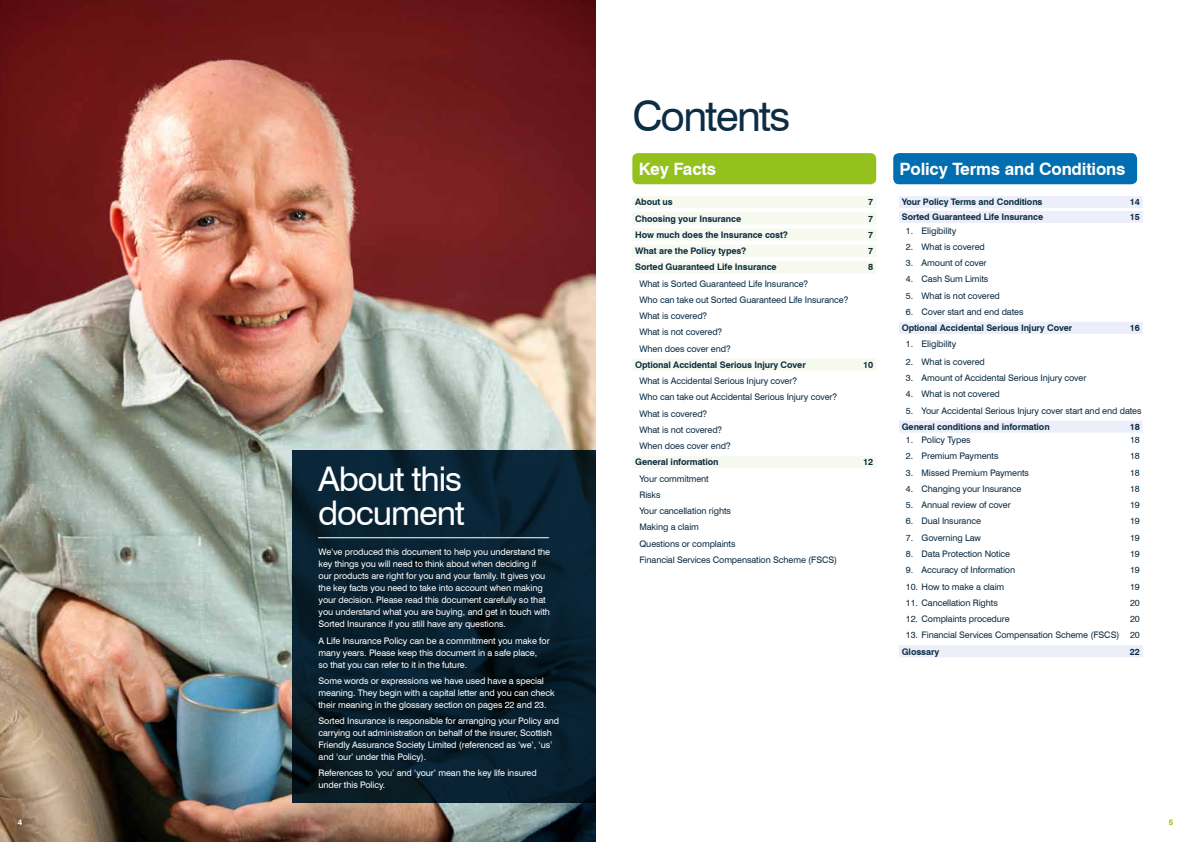
<style>
.page{position:relative;width:1191px;height:842px;background:#fff}
.page>*{position:absolute;margin:0;border:0;box-sizing:border-box;transform-origin:0 0}
.t1{font:42px "Swiss 721 BTWGL4";letter-spacing:-.04em;color:#0d2d44}
.t2{font:34px/34px "Swiss 721 BTWGL4";letter-spacing:-.03em;color:#fff}
.t3{font:700 17px "Swiss 721 BTWGL4";letter-spacing:-.01em;color:#fff}
.t4{font:9px/16.3px "Swiss 721 BTWGL4";letter-spacing:-.01em;color:#0d2d44}
.t5{font:9px/12px "Swiss 721 BTWGL4";letter-spacing:-.01em;color:#fff}
.t6{font:700 9px "Swiss 721 BTWGL4";letter-spacing:-.01em;color:#0d2d44}
.t7{font:700 8px "Swiss 721 BTWGL4";color:#fff}
.t8{font:700 8px "Swiss 721 BTWGL4";color:#95c11f}
</style>
<div class="page">
<img style="left:0;top:0;width:595px;height:842px">
<div style="left:899px;top:196px;width:243px;height:12px;background:#eceff9"></div>
<div style="left:899px;top:211px;width:243px;height:12px;background:#eceff9"></div>
<div style="left:899px;top:322px;width:243px;height:12px;background:#eceff9"></div>
<div style="left:899px;top:421px;width:243px;height:12px;background:#eceff9"></div>
<div style="left:899px;top:645px;width:243px;height:12px;background:#eceff9"></div>
<svg style="left:292px;top:451px;width:304px;height:352px;background:#08202e"></svg>
<hr style="left:318px;top:537px;width:231px;height:1px;background:#fff">
<div style="left:632px;top:196px;width:244px;height:12px;background:#f6f9ed"></div>
<div style="left:632px;top:212px;width:244px;height:12px;background:#f6f9ed"></div>
<div style="left:632px;top:229px;width:244px;height:12px;background:#f6f9ed"></div>
<div style="left:632px;top:245px;width:244px;height:12px;background:#f6f9ed"></div>
<div style="left:632px;top:261px;width:244px;height:12px;background:#f6f9ed"></div>
<div style="left:632px;top:359px;width:244px;height:12px;background:#f6f9ed"></div>
<div style="left:632px;top:456px;width:244px;height:12px;background:#f6f9ed"></div>
<div style="left:632px;top:153px;width:244px;height:31px;background:#95c11f;border-radius:6px"></div>
<div style="left:893px;top:153px;width:244px;height:31px;background:#006eb1;border-radius:6px"></div>
<h2 class="t2" style="left:318px;top:461px;width:148px">About this document</h2>
<p class="t5" style="left:318px;top:546px;width:233px">We’ve produced this document to help you understand the key things you will need to think about when deciding if our products are right for you and your family. It gives you the key facts you need to take into account when making your decision. Please read this document carefully so that you understand what you are buying, and get in touch with Sorted Insurance if you still have any questions.</p>
<p class="t5" style="left:318px;top:634px;width:233px">A Life Insurance Policy can be a commitment you make for many years. Please keep this document in a safe place,<br>so that you can refer to it in the future.</p>
<p class="t5" style="left:318px;top:674px;width:238px">Some words or expressions we have used have a special meaning. They begin with a capital letter and you can check their meaning in the glossary section on pages 22 and 23.</p>
<p class="t5" style="left:318px;top:715px;width:242px">Sorted Insurance is responsible for arranging your Policy and carrying out administration on behalf of the insurer, Scottish Friendly Assurance Society Limited (referenced as ‘we’, ‘us’ and ‘our’ under this Policy).</p>
<p class="t5" style="left:318px;top:767px;width:220px">References to ‘you’ and ‘your’ mean the key life insured under this Policy.</p>
<h1 class="t1" style="left:632px;top:87px;width:159px">Contents</h1>
<h3 class="t3" style="left:638px;top:157px;width:79px">Key Facts</h3>
<h3 class="t3" style="left:899px;top:157px;width:227px">Policy Terms and Conditions</h3>
<p class="t6" style="left:635px;top:196px;width:39px">About us</p>
<p class="t6" style="left:868px;top:196px;width:7px">7</p>
<p class="t6" style="left:635px;top:212px;width:107px">Choosing your Insurance</p>
<p class="t6" style="left:868px;top:212px;width:7px">7</p>
<p class="t6" style="left:635px;top:228px;width:154px">How much does the Insurance cost?</p>
<p class="t6" style="left:868px;top:228px;width:7px">7</p>
<p class="t6" style="left:635px;top:245px;width:113px">What are the Policy types?</p>
<p class="t6" style="left:868px;top:245px;width:7px">7</p>
<p class="t6" style="left:635px;top:261px;width:143px">Sorted Guaranteed Life Insurance</p>
<p class="t6" style="left:868px;top:261px;width:7px">8</p>
<p class="t4" style="left:639px;top:275px;width:210px">What is Sorted Guaranteed Life Insurance?<br>Who can take out Sorted Guaranteed Life Insurance?<br>What is covered?<br>What is not covered?<br>When does cover end?</p>
<p class="t6" style="left:635px;top:358px;width:172px">Optional Accidental Serious Injury Cover</p>
<p class="t6" style="left:863px;top:358px;width:12px">10</p>
<p class="t4" style="left:639px;top:372px;width:199px">What is Accidental Serious Injury cover?<br>Who can take out Accidental Serious Injury cover?<br>What is covered?<br>What is not covered?<br>When does cover end?</p>
<p class="t6" style="left:635px;top:456px;width:85px">General information</p>
<p class="t6" style="left:863px;top:456px;width:12px">12</p>
<p class="t4" style="left:639px;top:470px;width:199px">Your commitment<br>Risks<br>Your cancellation rights<br>Making a claim<br>Questions or complaints<br>Financial Services Compensation Scheme (FSCS)</p>
<p class="t6" style="left:901px;top:196px;width:142px">Your Policy Terms and Conditions</p>
<p class="t6" style="left:1129px;top:196px;width:12px">14</p>
<p class="t6" style="left:901px;top:211px;width:143px">Sorted Guaranteed Life Insurance</p>
<p class="t6" style="left:1129px;top:211px;width:12px">15</p>
<p class="t4" style="left:906px;top:222px;width:52px">1. Eligibility</p>
<p class="t4" style="left:906px;top:238px;width:80px">2. What is covered</p>
<p class="t4" style="left:906px;top:254px;width:82px">3. Amount of cover</p>
<p class="t4" style="left:906px;top:271px;width:84px">4. Cash Sum Limits</p>
<p class="t4" style="left:906px;top:287px;width:95px">5. What is not covered</p>
<p class="t4" style="left:906px;top:303px;width:119px">6. Cover start and end dates</p>
<p class="t6" style="left:901px;top:322px;width:172px">Optional Accidental Serious Injury Cover</p>
<p class="t6" style="left:1129px;top:322px;width:12px">16</p>
<p class="t4" style="left:906px;top:335px;width:52px">1. Eligibility</p>
<p class="t4" style="left:906px;top:353px;width:80px">2. What is covered</p>
<p class="t4" style="left:906px;top:369px;width:182px">3. Amount of Accidental Serious Injury cover</p>
<p class="t4" style="left:906px;top:386px;width:95px">4. What is not covered</p>
<p class="t4" style="left:906px;top:402px;width:237px">5. Your Accidental Serious Injury cover start and end dates</p>
<p class="t6" style="left:901px;top:420px;width:149px">General conditions and information</p>
<p class="t6" style="left:1129px;top:420px;width:12px">18</p>
<p class="t4" style="left:906px;top:431px;width:66px">1. Policy Types</p>
<p class="t4" style="left:1130px;top:431px;width:11px">18</p>
<p class="t4" style="left:906px;top:448px;width:94px">2. Premium Payments</p>
<p class="t4" style="left:1130px;top:448px;width:11px">18</p>
<p class="t4" style="left:906px;top:464px;width:125px">3. Missed Premium Payments</p>
<p class="t4" style="left:1130px;top:464px;width:11px">18</p>
<p class="t4" style="left:906px;top:480px;width:117px">4. Changing your Insurance</p>
<p class="t4" style="left:1130px;top:480px;width:11px">18</p>
<p class="t4" style="left:906px;top:496px;width:106px">5. Annual review of cover</p>
<p class="t4" style="left:1130px;top:496px;width:11px">19</p>
<p class="t4" style="left:906px;top:513px;width:77px">6. Dual Insurance</p>
<p class="t4" style="left:1130px;top:513px;width:11px">19</p>
<p class="t4" style="left:906px;top:529px;width:77px">7. Governing Law</p>
<p class="t4" style="left:1130px;top:529px;width:11px">19</p>
<p class="t4" style="left:906px;top:545px;width:106px">8. Data Protection Notice</p>
<p class="t4" style="left:1130px;top:545px;width:11px">19</p>
<p class="t4" style="left:906px;top:561px;width:111px">9. Accuracy of Information</p>
<p class="t4" style="left:1130px;top:561px;width:11px">19</p>
<p class="t4" style="left:906px;top:578px;width:100px">10. How to make a claim</p>
<p class="t4" style="left:1130px;top:578px;width:11px">19</p>
<p class="t4" style="left:906px;top:594px;width:93px">11. Cancellation Rights</p>
<p class="t4" style="left:1130px;top:594px;width:11px">20</p>
<p class="t4" style="left:906px;top:610px;width:105px">12. Complaints procedure</p>
<p class="t4" style="left:1130px;top:610px;width:11px">20</p>
<p class="t4" style="left:906px;top:626px;width:235px">13. Financial Services Compensation Scheme (FSCS) 20</p>
<p class="t6" style="left:901px;top:645px;width:39px">Glossary</p>
<p class="t6" style="left:1129px;top:645px;width:12px">22</p>
<p class="t7" style="left:18px;top:817px;width:6px">4</p>
<p class="t8" style="left:1168px;top:817px;width:6px">5</p>
</div>
